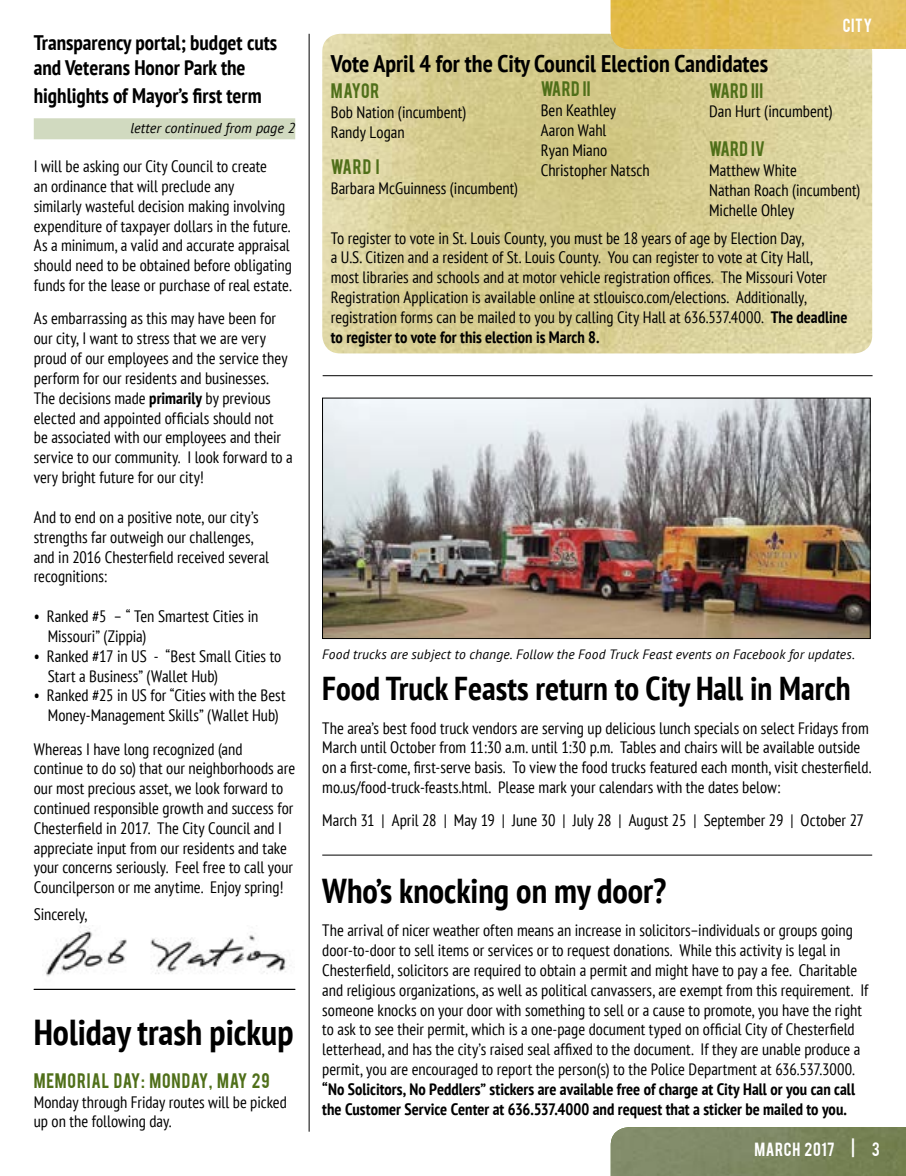
<style>
.page{position:relative;width:906px;height:1176px;background:#fff}
.page>*{position:absolute;margin:0;border:0;box-sizing:border-box;transform-origin:0 0}
.t1{font:700 condensed 36px "PT Sans";color:#000}
.t2{font:700 condensed 34.5px "PT Sans";color:#000}
.t3{font:700 condensed 33px "PT Sans";color:#000}
.t4{font:700 condensed 24px "PT Sans";color:#000}
.t5{font:700 condensed 21px/25.2px "PT Sans";color:#000}
.t6{font:condensed 16.5px/19.8px "PT Sans";color:#000}
.t7{font:700 condensed 16.5px/19.8px "PT Sans";color:#000}
.t8{font:16.5px "Bebas";letter-spacing:.025em;color:#4f6f19}
.t9{font:16.5px "Bebas";letter-spacing:.05em;color:#4f6f19}
.t10{font:15px "Bebas";letter-spacing:.045em;color:#fff}
.t11{font:italic 14.25px "PT Sans";color:#000}
.t12{font:italic 13.5px "PT Sans";letter-spacing:.01em;color:#000}
.s1{font-weight:700}
</style>
<div class="page">
<img style="left:610px;top:1127px;width:295px;height:48px">
<img style="left:42px;top:926px;width:249px;height:50px">
<div style="left:34px;top:118px;width:261px;height:21px;background:#d1dac0"></div>
<img style="left:322px;top:34px;width:549px;height:319px">
<hr style="left:308px;top:34px;width:1px;height:1097px;background:#000">
<img style="left:610px;top:0;width:295px;height:49px">
<hr style="left:34px;top:988px;width:261px;height:1px;background:#000">
<hr style="left:322px;top:854px;width:549px;height:1px;background:#000">
<hr style="left:322px;top:375px;width:550px;height:1px;background:#000">
<img style="left:324px;top:399px;width:544px;height:237px">
<p class="t5" style="left:34px;top:29px;width:245px">Transparency portal; budget cuts and Veterans Honor Park the</p>
<p class="t5" style="left:34px;top:83px;width:229px">highlights of Mayor’s first term</p>
<p class="t11" style="left:130px;top:118px;width:166px">letter continued from page 2</p>
<p class="t6" style="left:34px;top:156px;width:259px">I will be asking our City Council to create<br>an ordinance that will preclude any<br>similarly wasteful decision making involving expenditure of taxpayer dollars in the future.<br>As a minimum, a valid and accurate appraisal should need to be obtained before obligating funds for the lease or purchase of real estate.</p>
<p class="t6" style="left:34px;top:308px;width:260px">As embarrassing as this may have been for our city, I want to stress that we are very proud of our employees and the service they perform for our residents and businesses.<br>The decisions made <span class="s1">primarily</span> by previous elected and appointed officials should not<br>be associated with our employees and their service to our community. I look forward to a very bright future for our city!</p>
<p class="t6" style="left:34px;top:507px;width:237px">And to end on a positive note, our city’s strengths far outweigh our challenges, and in 2016 Chesterfield received several recognitions:</p>
<p class="t6" style="left:48px;top:606px;width:212px;text-indent:-14px">• Ranked #5 – “ Ten Smartest Cities in<br>Missouri” (Zippia)</p>
<p class="t6" style="left:48px;top:645px;width:235px;text-indent:-14px">• Ranked #17 in US - “Best Small Cities to<br>Start a Business” (Wallet Hub)</p>
<p class="t6" style="left:34px;top:685px;width:253px;text-align:center">• Ranked #25 in US for “Cities with the Best<br>Money-Management Skills” (Wallet Hub)</p>
<p class="t6" style="left:34px;top:738px;width:263px">Whereas I have long recognized (and continue to do so) that our neighborhoods are our most precious asset, we look forward to continued responsible growth and success for Chesterfield in 2017. The City Council and I appreciate input from our residents and take your concerns seriously. Feel free to call your Councilperson or me anytime. Enjoy spring!</p>
<p class="t6" style="left:34px;top:903px;width:55px">Sincerely,</p>
<h1 class="t1" style="left:34px;top:1008px;width:261px">Holiday trash pickup</h1>
<p class="t9" style="left:34px;top:1067px;width:237px">MEMORIAL DAY: MONDAY, MAY 29</p>
<p class="t6" style="left:34px;top:1091px;width:254px">Monday through Friday routes will be picked up on the following day.</p>
<h3 class="t4" style="left:330px;top:48px;width:439px">Vote April 4 for the City Council Election Candidates</h3>
<p class="t10" style="left:842px;top:15px;width:31px">CITY</p>
<p class="t8" style="left:540px;top:77px;width:51px">WARD II</p>
<p class="t6" style="left:540px;top:100px;width:110px">Ben Keathley<br>Aaron Wahl<br>Ryan Miano<br>Christopher Natsch</p>
<p class="t8" style="left:708px;top:78px;width:55px">WARD III</p>
<p class="t6" style="left:708px;top:101px;width:125px">Dan Hurt (incumbent)</p>
<p class="t8" style="left:708px;top:137px;width:57px">WARD IV</p>
<p class="t6" style="left:708px;top:160px;width:153px">Matthew White<br>Nathan Roach (incumbent)<br>Michelle Ohley</p>
<p class="t8" style="left:330px;top:79px;width:50px">MAYOR</p>
<p class="t6" style="left:330px;top:102px;width:137px">Bob Nation (incumbent)<br>Randy Logan</p>
<p class="t8" style="left:330px;top:155px;width:50px">WARD I</p>
<p class="t6" style="left:330px;top:178px;width:189px">Barbara McGuinness (incumbent)</p>
<p class="t6" style="left:330px;top:227px;width:518px">To register to vote in St. Louis County, you must be 18 years of age by Election Day,<br>a U.S. Citizen and a resident of St. Louis County. You can register to vote at City Hall,<br>most libraries and schools and at motor vehicle registration offices. The Missouri Voter Registration Application is available online at stlouisco.com/elections. Additionally, registration forms can be mailed to you by calling City Hall at 636.537.4000. <span class="s1">The deadline to register to vote for this election is March 8.</span></p>
<p class="t12" style="left:322px;top:645px;width:534px">Food trucks are subject to change. Follow the Food Truck Feast events on Facebook for updates.</p>
<h3 class="t3" style="left:322px;top:666px;width:529px">Food Truck Feasts return to City Hall in March</h3>
<p class="t6" style="left:322px;top:717px;width:550px">The area’s best food truck vendors are serving up delicious lunch specials on select Fridays from March until October from 11:30 a.m. until 1:30 p.m. Tables and chairs will be available outside on a first-come, first-serve basis. To view the food trucks featured each month, visit chesterfield. mo.us/food-truck-feasts.html. Please mark your calendars with the dates below:</p>
<p class="t6" style="left:322px;top:810px;width:543px">March 31 | April 28 | May 19 | June 30 | July 28 | August 25 | September 29 | October 27</p>
<h2 class="t2" style="left:322px;top:867px;width:345px">Who’s knocking on my door?</h2>
<p class="t6" style="left:322px;top:919px;width:547px">The arrival of nicer weather often means an increase in solicitors–individuals or groups going door-to-door to sell items or services or to request donations. While this activity is legal in Chesterfield, solicitors are required to obtain a permit and might have to pay a fee. Charitable and religious organizations, as well as political canvassers, are exempt from this requirement. If someone knocks on your door with something to sell or a cause to promote, you have the right to ask to see their permit, which is a one-page document typed on official City of Chesterfield letterhead, and has the city’s raised seal affixed to the document. If they are unable produce a permit, you are encouraged to report the person(s) to the Police Department at 636.537.3000.</p>
<p class="t7" style="left:322px;top:1078px;width:534px">“No Solicitors, No Peddlers” stickers are available free of charge at City Hall or you can call the Customer Service Center at 636.537.4000 and request that a sticker be mailed to you.</p>
<p class="t10" style="left:754px;top:1138px;width:127px">MARCH 2017 | 3</p>
</div>
